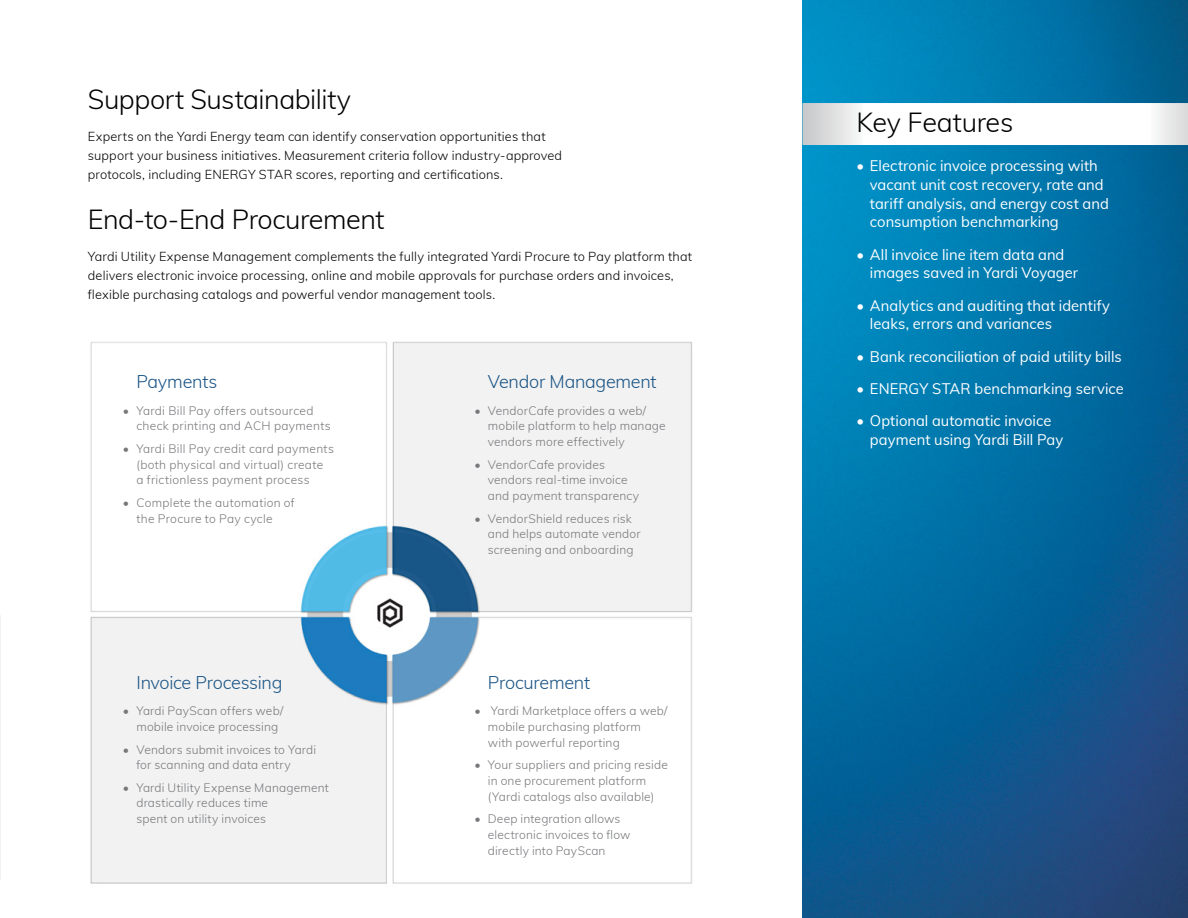
<style>
.page{position:relative;width:1188px;height:918px;background:#fff}
.page>*{position:absolute;margin:0;border:0;box-sizing:border-box;transform-origin:0 0}
.t1{font:300 27px "Muli";letter-spacing:-.015em;color:#000}
.t2{font:300 18px "Muli";letter-spacing:-.015em;color:#1a5485}
.t3{font:15px/18.8px "Muli";color:#fff}
.t4{font:300 12.75px/18.8px "Muli";letter-spacing:.01em;color:#000}
.t5{font:300 12px/15.8px "Muli";letter-spacing:.015em;color:#77787b}
</style>
<div class="page">
<hr style="left:0;top:616px;width:1px;height:264px;background:#f2f2f2">
<img style="left:803px;top:0;width:385px;height:918px">
<svg style="left:802px;top:103px;width:386px;height:42px"></svg>
<img style="left:90px;top:341px;width:602px;height:543px">
<h1 class="t1" style="left:88px;top:79px;width:265px">Support Sustainability</h1>
<p class="t4" style="left:88px;top:126px;width:476px">Experts on the Yardi Energy team can identify conservation opportunities that support your business initiatives. Measurement criteria follow industry-approved protocols, including ENERGY STAR scores, reporting and certifications.</p>
<h1 class="t1" style="left:88px;top:200px;width:298px">End-to-End Procurement</h1>
<p class="t4" style="left:88px;top:247px;width:606px">Yardi Utility Expense Management complements the fully integrated Yardi Procure to Pay platform that delivers electronic invoice processing, online and mobile approvals for purchase orders and invoices, flexible purchasing catalogs and powerful vendor management tools.</p>
<h2 class="t2" style="left:136px;top:369px;width:82px">Payments</h2>
<p class="t5" style="left:136px;top:402px;width:196px;text-indent:-14px">• Yardi Bill Pay offers outsourced check printing and ACH payments</p>
<p class="t5" style="left:136px;top:440px;width:199px;text-indent:-14px">• Yardi Bill Pay credit card payments (both physical and virtual) create<br>a frictionless payment process</p>
<p class="t5" style="left:136px;top:494px;width:160px;text-indent:-14px">• Complete the automation of the Procure to Pay cycle</p>
<h2 class="t2" style="left:136px;top:669px;width:147px">Invoice Processing</h2>
<p class="t5" style="left:136px;top:703px;width:148px;text-indent:-14px">• Yardi PayScan offers web/ mobile invoice processing</p>
<p class="t5" style="left:136px;top:741px;width:181px;text-indent:-14px">• Vendors submit invoices to Yardi for scanning and data entry</p>
<p class="t5" style="left:136px;top:779px;width:194px;text-indent:-14px">• Yardi Utility Expense Management drastically reduces time<br>spent on utility invoices</p>
<h2 class="t2" style="left:488px;top:369px;width:170px">Vendor Management</h2>
<p class="t5" style="left:488px;top:402px;width:179px;text-indent:-14px">• VendorCafe provides a web/ mobile platform to help manage vendors more effectively</p>
<p class="t5" style="left:488px;top:456px;width:153px;text-indent:-14px">• VendorCafe provides vendors real-time invoice and payment transparency</p>
<p class="t5" style="left:488px;top:510px;width:154px;text-indent:-14px">• VendorShield reduces risk and helps automate vendor screening and onboarding</p>
<h2 class="t2" style="left:488px;top:669px;width:104px">Procurement</h2>
<p class="t5" style="left:488px;top:703px;width:181px;text-indent:-14px">• Yardi Marketplace offers a web/ mobile purchasing platform with powerful reporting</p>
<p class="t5" style="left:488px;top:756px;width:182px;text-indent:-14px">• Your suppliers and pricing reside in one procurement platform (Yardi catalogs also available)</p>
<p class="t5" style="left:488px;top:810px;width:144px;text-indent:-14px">• Deep integration allows electronic invoices to flow directly into PayScan</p>
<h1 class="t1" style="left:856px;top:103px;width:158px">Key Features</h1>
<p class="t3" style="left:870px;top:156px;width:240px;text-indent:-13px">• Electronic invoice processing with vacant unit cost recovery, rate and tariff analysis, and energy cost and consumption benchmarking</p>
<p class="t3" style="left:870px;top:244px;width:210px;text-indent:-13px">• All invoice line item data and images saved in Yardi Voyager</p>
<p class="t3" style="left:870px;top:295px;width:241px;text-indent:-13px">• Analytics and auditing that identify leaks, errors and variances</p>
<p class="t3" style="left:856px;top:346px;width:267px">• Bank reconciliation of paid utility bills</p>
<p class="t3" style="left:856px;top:378px;width:269px">• ENERGY STAR benchmarking service</p>
<p class="t3" style="left:870px;top:411px;width:195px;text-indent:-13px">• Optional automatic invoice payment using Yardi Bill Pay</p>
</div>
